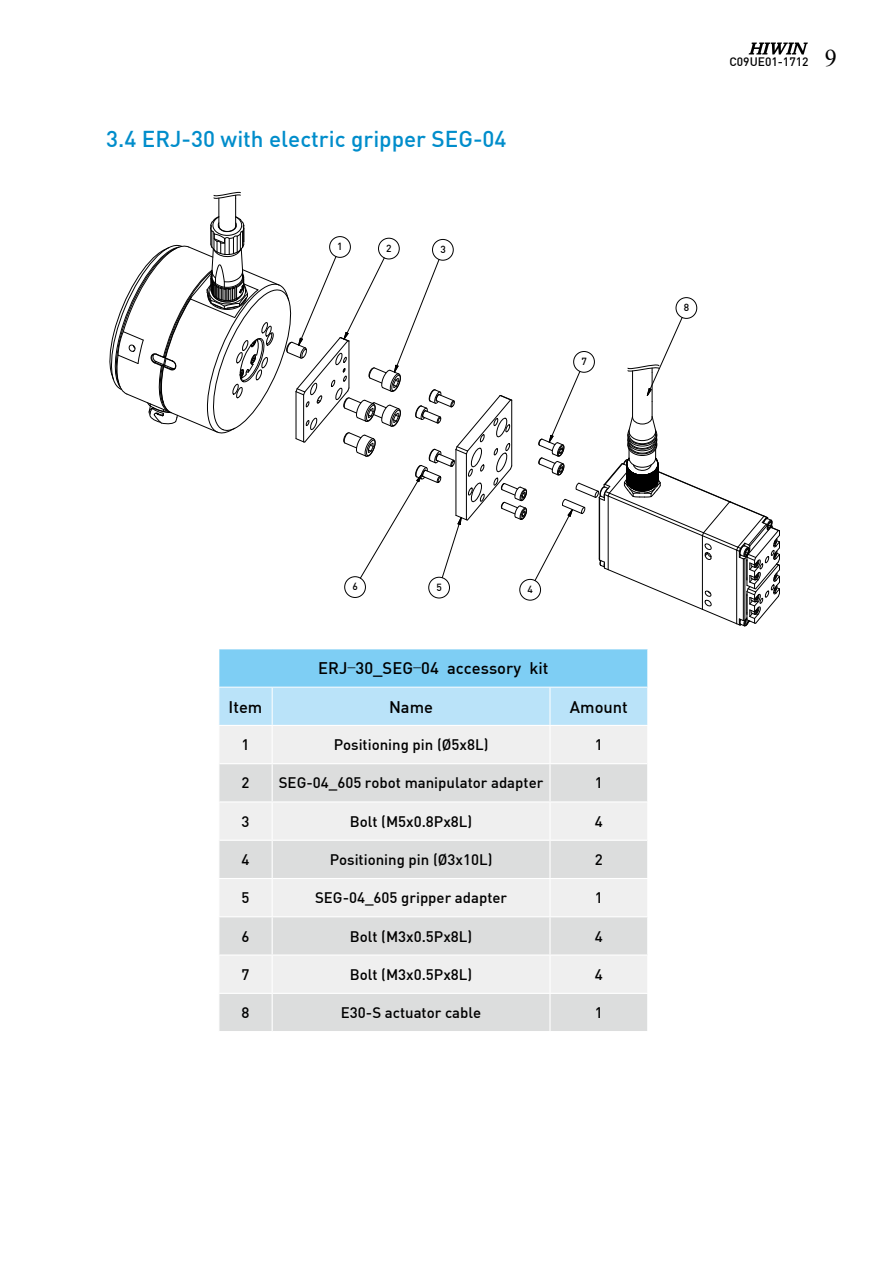
<style>
.page{position:relative;width:893px;height:1263px;background:#fff}
.page>*{position:absolute;margin:0;border:0;box-sizing:border-box;transform-origin:0 0}
.t1{font:500 22.5px "DIN";color:#008dcb}
.t2{font:500 16.5px "DIN";color:#000}
.t3{font:500 15px "DIN";color:#000}
.t4{font:500 12px "DIN";color:#000}
.t5{font:500 10.2px "DIN";color:#000}
.s1{font-family:"Times New Roman";font-weight:400;font-size:24px}
.s2{font-family:"Lin Gothic"}
</style>
<div class="page">
<div style="left:219px;top:649px;width:429px;height:38px;background:#7ecef4"></div>
<div style="left:219px;top:688px;width:428px;height:37px;background:#bae3f9"></div>
<div style="left:220px;top:726px;width:427px;height:37px;background:#efefef"></div>
<svg style="left:219px;top:764px;width:428px;height:267px;fill:#dcdddd"></svg>
<hr style="left:272px;top:726px;width:1px;height:37px;background:#fff">
<hr style="left:549px;top:726px;width:2px;height:37px;background:#fff">
<hr style="left:272px;top:764px;width:1px;height:37px;background:#fff">
<hr style="left:549px;top:764px;width:2px;height:37px;background:#fff">
<hr style="left:219px;top:801px;width:53px;height:1px;background:#fff">
<hr style="left:218px;top:878px;width:54px;height:1px;background:#fff">
<hr style="left:218px;top:954px;width:54px;height:2px;background:#fff">
<hr style="left:272px;top:801px;width:278px;height:1px;background:#fff">
<hr style="left:272px;top:878px;width:278px;height:1px;background:#fff">
<hr style="left:272px;top:954px;width:278px;height:2px;background:#fff">
<hr style="left:550px;top:801px;width:97px;height:1px;background:#fff">
<hr style="left:550px;top:878px;width:98px;height:1px;background:#fff">
<hr style="left:550px;top:954px;width:98px;height:2px;background:#fff">
<hr style="left:272px;top:802px;width:1px;height:38px;background:#fff">
<hr style="left:272px;top:879px;width:1px;height:37px;background:#fff">
<hr style="left:272px;top:956px;width:1px;height:37px;background:#fff">
<hr style="left:549px;top:802px;width:2px;height:38px;background:#fff">
<hr style="left:549px;top:879px;width:2px;height:37px;background:#fff">
<hr style="left:549px;top:956px;width:2px;height:37px;background:#fff">
<hr style="left:219px;top:840px;width:53px;height:1px;background:#fff">
<hr style="left:218px;top:916px;width:54px;height:1px;background:#fff">
<hr style="left:218px;top:993px;width:54px;height:1px;background:#fff">
<hr style="left:272px;top:840px;width:278px;height:1px;background:#fff">
<hr style="left:272px;top:916px;width:278px;height:1px;background:#fff">
<hr style="left:272px;top:993px;width:278px;height:1px;background:#fff">
<hr style="left:550px;top:840px;width:97px;height:1px;background:#fff">
<hr style="left:550px;top:916px;width:98px;height:1px;background:#fff">
<hr style="left:550px;top:993px;width:98px;height:1px;background:#fff">
<hr style="left:272px;top:841px;width:1px;height:37px;background:#fff">
<hr style="left:272px;top:917px;width:1px;height:37px;background:#fff">
<hr style="left:272px;top:994px;width:1px;height:37px;background:#fff">
<hr style="left:549px;top:841px;width:2px;height:37px;background:#fff">
<hr style="left:549px;top:917px;width:2px;height:37px;background:#fff">
<hr style="left:549px;top:994px;width:2px;height:37px;background:#fff">
<hr style="left:272px;top:687px;width:1px;height:38px;background:#fff">
<hr style="left:550px;top:687px;width:1px;height:38px;background:#fff">
<hr style="left:647px;top:649px;width:1px;height:38px;background:#fff">
<div style="left:519px;top:579px;width:22px;height:21px;border:1px solid #000;border-radius:50%"></div>
<div style="left:428px;top:577px;width:22px;height:21px;border:1px solid #000;border-radius:50%"></div>
<svg style="left:109px;top:216px;width:419px;height:363px"></svg>
<div style="left:344px;top:576px;width:22px;height:22px;border:1px solid #000;border-radius:50%"></div>
<div style="left:676px;top:297px;width:21px;height:22px;border:1px solid #000;border-radius:50%"></div>
<hr style="left:218px;top:198px;width:1px;height:30px;background:#000">
<hr style="left:235px;top:198px;width:1px;height:30px;background:#000">
<svg style="left:213px;top:191px;width:28px;height:9px"></svg>
<svg style="left:534px;top:317px;width:246px;height:310px"></svg>
<hr style="left:632px;top:371px;width:1px;height:30px;background:#000">
<svg style="left:749px;top:43px;width:59px;height:11px"></svg>
<h1 class="t1" style="left:106px;top:125px;width:402px">3.4 ERJ-30 with electric gripper SEG-04</h1>
<p class="t5" style="left:337px;top:240px;width:7px">1</p>
<p class="t5" style="left:386px;top:242px;width:7px">2</p>
<p class="t5" style="left:440px;top:243px;width:7px">3</p>
<p class="t5" style="left:581px;top:355px;width:7px">7</p>
<p class="t4" style="left:729px;top:54px;width:109px">C09UE01-1712 <span class="s1">9</span></p>
<p class="t5" style="left:684px;top:301px;width:7px">8</p>
<p class="t5" style="left:352px;top:580px;width:7px">6</p>
<p class="t5" style="left:436px;top:581px;width:7px">5</p>
<p class="t5" style="left:528px;top:583px;width:7px">4</p>
<p class="t2" style="left:318px;top:658px;width:232px">ERJ<span class="s2">-</span>30_SEG<span class="s2">-</span>04 accessory kit</p>
<p class="t2" style="left:229px;top:696px;width:35px">Item</p>
<p class="t2" style="left:389px;top:696px;width:46px">Name</p>
<p class="t2" style="left:570px;top:696px;width:60px">Amount</p>
<p class="t3" style="left:241px;top:735px;width:9px">1</p>
<p class="t3" style="left:334px;top:735px;width:156px">Positioning pin (Ø5x8L)</p>
<p class="t3" style="left:595px;top:735px;width:9px">1</p>
<p class="t3" style="left:241px;top:773px;width:9px">2</p>
<p class="t3" style="left:279px;top:773px;width:266px">SEG-04_605 robot manipulator adapter</p>
<p class="t3" style="left:595px;top:773px;width:9px">1</p>
<p class="t3" style="left:241px;top:812px;width:9px">3</p>
<p class="t3" style="left:350px;top:812px;width:124px">Bolt (M5x0.8Px8L)</p>
<p class="t3" style="left:595px;top:812px;width:9px">4</p>
<p class="t3" style="left:241px;top:850px;width:9px">4</p>
<p class="t3" style="left:330px;top:850px;width:164px">Positioning pin (Ø3x10L)</p>
<p class="t3" style="left:595px;top:850px;width:9px">2</p>
<p class="t3" style="left:242px;top:888px;width:9px">5</p>
<p class="t3" style="left:315px;top:888px;width:194px">SEG-04_605 gripper adapter</p>
<p class="t3" style="left:595px;top:888px;width:9px">1</p>
<p class="t3" style="left:242px;top:926px;width:9px">6</p>
<p class="t3" style="left:350px;top:926px;width:124px">Bolt (M3x0.5Px8L)</p>
<p class="t3" style="left:595px;top:926px;width:9px">4</p>
<p class="t3" style="left:242px;top:965px;width:9px">7</p>
<p class="t3" style="left:350px;top:965px;width:124px">Bolt (M3x0.5Px8L)</p>
<p class="t3" style="left:595px;top:965px;width:9px">4</p>
<p class="t3" style="left:242px;top:1003px;width:9px">8</p>
<p class="t3" style="left:341px;top:1003px;width:142px">E30-S actuator cable</p>
<p class="t3" style="left:595px;top:1003px;width:9px">1</p>
</div>
